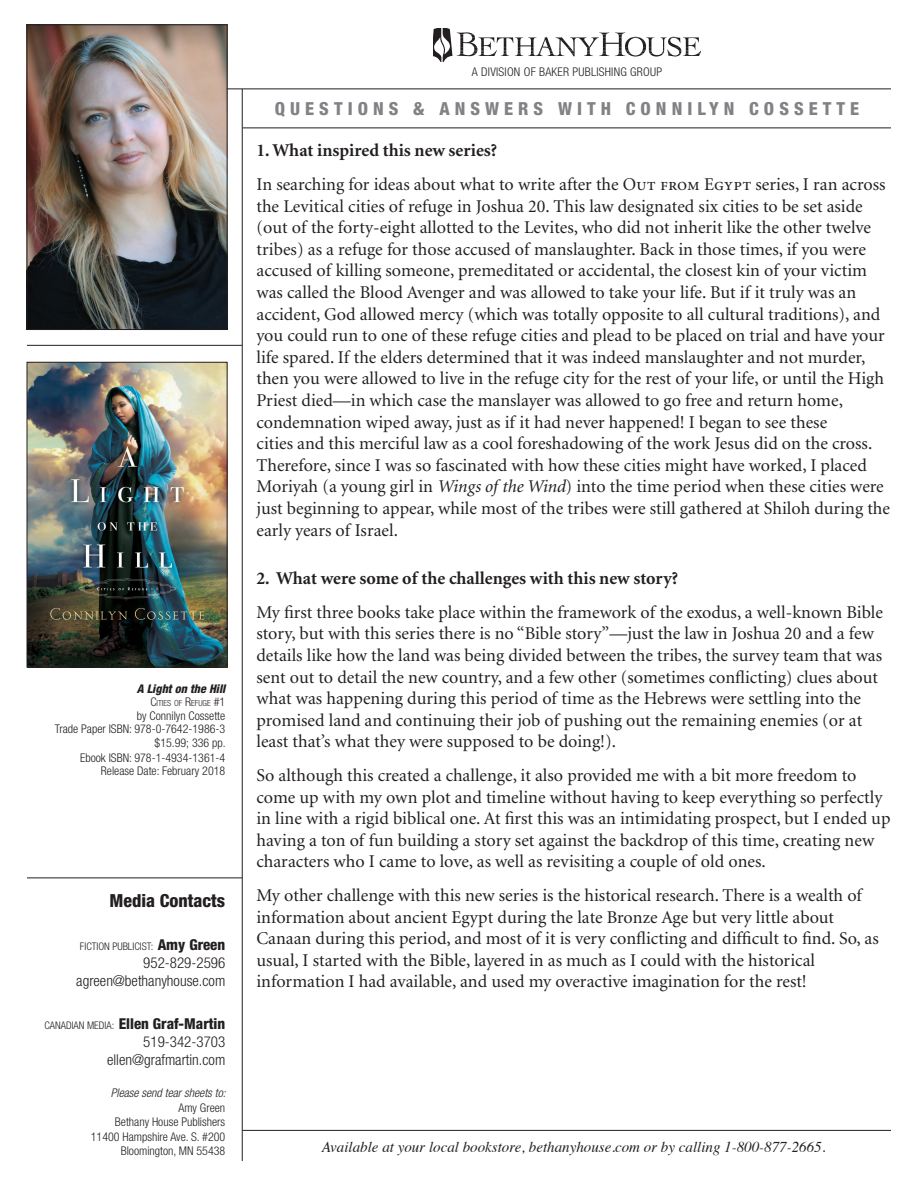
<style>
.page{position:relative;width:918px;height:1188px;background:#fff}
.page>*{position:absolute;margin:0;border:0;box-sizing:border-box;transform-origin:0 0}
.Body_text{font:18px/21.6px "Minion";color:#231f20}
.Body_text-2{font:700 18px "Minion";color:#231f20}
.t1{font:800 condensed 18px "Helvetica Neue";letter-spacing:.28em;color:#808285}
.t2{font:800 condensed 18px "Helvetica Neue";color:#231f20}
.t3{font:italic 15px "Times";color:#231f20}
.t4{font:300 condensed 15px "Helvetica Neue";color:#231f20}
.t5{font:800 condensed 15px "Helvetica Neue";color:#231f20}
.Book_ID{font:300 condensed 12px "Helvetica Neue";color:#231f20}
.Book_ID-2{font:300 condensed 12px "Helvetica Neue";letter-spacing:.02em;color:#231f20}
.t6{font:italic 300 condensed 12px "Helvetica Neue";color:#231f20}
.Book_Title{font:italic 800 condensed 12px "Helvetica Neue";color:#231f20}
.t7{font:300 condensed 10.5px "Helvetica Neue";color:#231f20}
.Book_ID-3{font:300 condensed 8.4px "Helvetica Neue";color:#231f20}
.t8{font:5.55px/5.6px "Cochin";letter-spacing:-.04em;color:#231f20}
.s1{font-size:12px}
.s2{font-weight:800;font-size:15px}
.s3{font-weight:300;font-size:10.5px}
.s4{font-family:"Minion Regular SC"}
.s5{font-style:italic}
</style>
<div class="page">
<svg style="left:434px;top:28px;width:266px;height:34px"></svg>
<img style="left:29px;top:364px;width:196px;height:301px">
<div style="left:27px;top:362px;width:200px;height:305px;border:1px solid #231f20"></div>
<img style="left:29px;top:27px;width:196px;height:301px">
<div style="left:27px;top:25px;width:200px;height:305px;border:1px solid #231f20"></div>
<hr style="left:242px;top:1130px;width:649px;height:1px;background:#231f20">
<hr style="left:27px;top:345px;width:215px;height:1px;background:#231f20">
<hr style="left:242px;top:89px;width:1px;height:1072px;background:#231f20">
<hr style="left:243px;top:128px;width:648px;height:1px;background:#231f20">
<hr style="left:227px;top:89px;width:664px;height:1px;background:#231f20">
<hr style="left:27px;top:878px;width:215px;height:1px;background:#231f20">
<p class="Book_Title" style="left:137px;top:681px;width:90px">A Light on the Hill</p>
<p class="Book_ID-3" style="left:150px;top:698px;width:76px"><span class="s1">C</span>ITIES OF <span class="s1">R</span>EFUGE <span class="s1">#1</span></p>
<p class="Book_ID" style="left:137px;top:708px;width:90px">by Connilyn Cossette</p>
<p class="Book_ID" style="left:55px;top:722px;width:172px">Trade Paper ISBN: 978-0-7642-1986-3</p>
<p class="Book_ID" style="left:155px;top:735px;width:73px">$15.99; 336 pp.</p>
<p class="Book_ID" style="left:80px;top:750px;width:147px">Ebook ISBN: 978-1-4934-1361-4</p>
<p class="Book_ID" style="left:101px;top:764px;width:126px">Release Date: February 2018</p>
<p class="t2" style="left:110px;top:889px;width:117px">Media Contacts</p>
<p class="t7" style="left:80px;top:940px;width:147px">FICTION PUBLICIST: <span class="s2">Amy Green</span></p>
<p class="t4" style="left:143px;top:954px;width:83px">952-829-2596</p>
<p class="t4" style="left:76px;top:972px;width:151px">agreen@bethanyhouse.com</p>
<p class="t5" style="left:44px;top:1014px;width:182px"><span class="s3">CANADIAN MEDIA:</span> Ellen Graf-Martin</p>
<p class="t4" style="left:143px;top:1033px;width:83px">519-342-3703</p>
<p class="t4" style="left:107px;top:1051px;width:120px">ellen@grafmartin.com</p>
<p class="t6" style="left:111px;top:1086px;width:117px">Please send tear sheets to:</p>
<p class="Book_ID" style="left:178px;top:1101px;width:48px">Amy Green</p>
<p class="Book_ID" style="left:115px;top:1115px;width:112px">Bethany House Publishers</p>
<p class="Book_ID" style="left:91px;top:1130px;width:136px">11400 Hampshire Ave. S. #200</p>
<p class="Book_ID" style="left:121px;top:1144px;width:106px">Bloomington, MN 55438</p>
<p class="Book_ID-2" style="left:472px;top:65px;width:192px">A DIVISION OF BAKER PUBLISHING GROUP</p>
<p class="t1" style="left:275px;top:97px;width:586px">QUESTIONS &amp; ANSWERS WITH CONNILYN COSSETTE</p>
<p class="Body_text-2" style="left:256px;top:142px;width:242px">1. What inspired this new series?</p>
<p class="Body_text" style="left:256px;top:174px;width:635px">In searching for ideas about what to write after the <span class="s4">Out from Egypt</span> series, I ran across the Levitical cities of refuge in Joshua 20. This law designated six cities to be set aside (out of the forty-eight allotted to the Levites, who did not inherit like the other twelve tribes) as a refuge for those accused of manslaughter. Back in those times, if you were accused of killing someone, premeditated or accidental, the closest kin of your victim was called the Blood Avenger and was allowed to take your life. But if it truly was an accident, God allowed mercy (which was totally opposite to all cultural traditions), and you could run to one of these refuge cities and plead to be placed on trial and have your life spared. If the elders determined that it was indeed manslaughter and not murder, then you were allowed to live in the refuge city for the rest of your life, or until the High Priest died—in which case the manslayer was allowed to go free and return home, condemnation wiped away, just as if it had never happened! I began to see these<br>cities and this merciful law as a cool foreshadowing of the work Jesus did on the cross.<br>Therefore, since I was so fascinated with how these cities might have worked, I placed Moriyah (a young girl in <span class="s5">Wings of the Wind</span>) into the time period when these cities were just beginning to appear, while most of the tribes were still gathered at Shiloh during the early years of Israel.</p>
<p class="Body_text-2" style="left:256px;top:569px;width:423px">2. What were some of the challenges with this new story?</p>
<p class="Body_text" style="left:256px;top:602px;width:628px">My first three books take place within the framework of the exodus, a well-known Bible story, but with this series there is no “Bible story”—just the law in Joshua 20 and a few details like how the land was being divided between the tribes, the survey team that was sent out to detail the new country, and a few other (sometimes conflicting) clues about what was happening during this period of time as the Hebrews were settling into the promised land and continuing their job of pushing out the remaining enemies (or at least that’s what they were supposed to be doing!).</p>
<p class="Body_text" style="left:256px;top:765px;width:636px">So although this created a challenge, it also provided me with a bit more freedom to come up with my own plot and timeline without having to keep everything so perfectly in line with a rigid biblical one. At first this was an intimidating prospect, but I ended up having a ton of fun building a story set against the backdrop of this time, creating new characters who I came to love, as well as revisiting a couple of old ones.</p>
<p class="Body_text" style="left:256px;top:885px;width:624px">My other challenge with this new series is the historical research. There is a wealth of information about ancient Egypt during the late Bronze Age but very little about Canaan during this period, and most of it is very conflicting and difficult to find. So, as usual, I started with the Bible, layered in as much as I could with the historical information I had available, and used my overactive imagination for the rest!</p>
<p class="t8" style="left:761px;top:243px;width:123px">Follow this layout for applications where the designated logo area is expremely narrow. Including these proportions</p>
<p class="t3" style="left:322px;top:1134px;width:505px">Available at your local bookstore, bethanyhouse.com or by calling 1-800-877-2665.</p>
</div>
